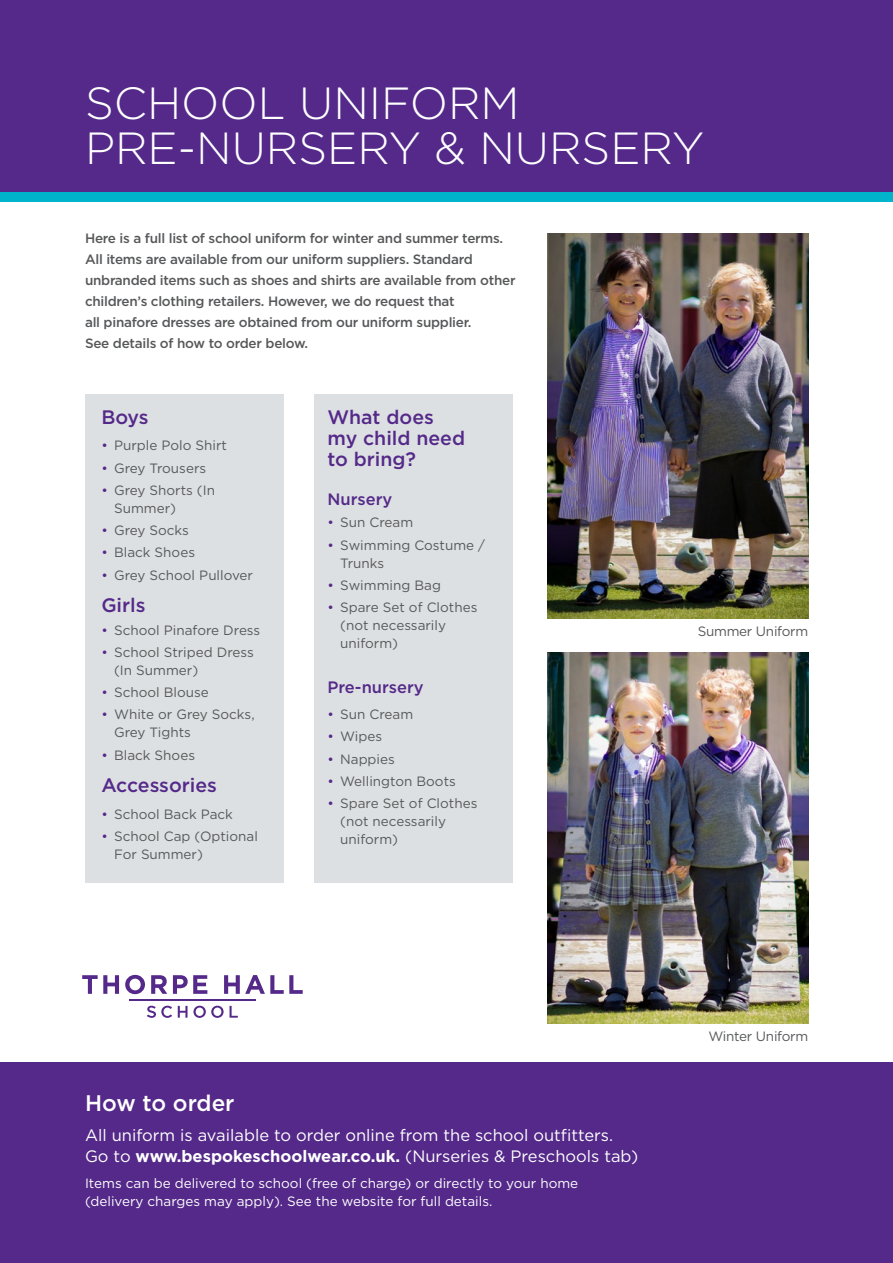
<style>
.page{position:relative;width:893px;height:1263px;background:#fff}
.page>*{position:absolute;margin:0;border:0;box-sizing:border-box;transform-origin:0 0}
._02_-_Body{font:300 45px/45px "Gotham HTF";color:#fff}
.t1{font:500 22.5px "Gotham HTF";color:#fff}
.t2{font:500 19.5px/21px "Gotham HTF";color:#542989}
.t3{font:16.5px/21px "Gotham HTF";color:#fff}
.t4{font:500 16.5px "Gotham HTF";color:#542989}
.main_text{font:13.5px/18px "Gotham HTF";color:#57585a}
._02_-_Body-2{font:500 13.5px/21px "Gotham HTF";letter-spacing:-.02em;color:#57585a}
.t5{font:13.5px/18px "Gotham HTF";color:#fff}
._02_-_Body-3{font:13.5px "Gotham HTF";letter-spacing:-.02em;color:#57585a}
.s1{color:#542989}
.s2{font-weight:700}
</style>
<div class="page">
<div style="left:0;top:0;width:893px;height:202px;background:#00b5cb"></div>
<div style="left:0;top:0;width:893px;height:191px;background:#542989"></div>
<img style="left:547px;top:653px;width:261px;height:371px">
<img style="left:547px;top:234px;width:261px;height:385px">
<div style="left:0;top:1062px;width:893px;height:201px;background:#542989"></div>
<div style="left:85px;top:394px;width:198px;height:488px;background:#dde0e2"></div>
<div style="left:315px;top:394px;width:198px;height:488px;background:#dde0e2"></div>
<svg style="left:147px;top:1006px;width:25px;height:12px"></svg>
<svg style="left:178px;top:1006px;width:46px;height:12px"></svg>
<svg style="left:230px;top:1006px;width:8px;height:12px"></svg>
<svg style="left:82px;top:975px;width:37px;height:19px"></svg>
<svg style="left:125px;top:975px;width:20px;height:19px"></svg>
<svg style="left:151px;top:975px;width:16px;height:19px"></svg>
<svg style="left:173px;top:975px;width:34px;height:19px"></svg>
<svg style="left:224px;top:975px;width:79px;height:19px"></svg>
<hr style="left:129px;top:999px;width:127px;height:1px;background:#542989">
<p class="_02_-_Body" style="left:85px;top:80px;width:621px">SCHOOL UNIFORM<br>PRE-NURSERY &amp; NURSERY</p>
<p class="_02_-_Body-2" style="left:85px;top:228px;width:432px">Here is a full list of school uniform for winter and summer terms.<br>All items are available from our uniform suppliers. Standard unbranded items such as shoes and shirts are available from other children’s clothing retailers. However, we do request that<br>all pinafore dresses are obtained from our uniform supplier.<br>See details of how to order below.</p>
<p class="t2" style="left:101px;top:406px;width:49px">Boys</p>
<p class="main_text" style="left:101px;top:436px;width:127px"><span class="s1">•</span> Purple Polo Shirt</p>
<p class="main_text" style="left:101px;top:459px;width:106px"><span class="s1">•</span> Grey Trousers</p>
<p class="main_text" style="left:114px;top:481px;width:102px;text-indent:-13px"><span class="s1">•</span> Grey Shorts (In<br>Summer)</p>
<p class="main_text" style="left:101px;top:521px;width:89px"><span class="s1">•</span> Grey Socks</p>
<p class="main_text" style="left:101px;top:543px;width:95px"><span class="s1">•</span> Black Shoes</p>
<p class="main_text" style="left:101px;top:566px;width:153px"><span class="s1">•</span> Grey School Pullover</p>
<p class="t2" style="left:101px;top:594px;width:46px">Girls</p>
<p class="main_text" style="left:101px;top:620px;width:160px"><span class="s1">•</span> School Pinafore Dress</p>
<p class="main_text" style="left:114px;top:643px;width:141px;text-indent:-13px"><span class="s1">•</span> School Striped Dress (In Summer)</p>
<p class="main_text" style="left:101px;top:683px;width:109px"><span class="s1">•</span> School Blouse</p>
<p class="main_text" style="left:114px;top:705px;width:142px;text-indent:-13px"><span class="s1">•</span> White or Grey Socks,<br>Grey Tights</p>
<p class="main_text" style="left:101px;top:745px;width:95px"><span class="s1">•</span> Black Shoes</p>
<p class="t2" style="left:101px;top:774px;width:117px">Accessories</p>
<p class="main_text" style="left:101px;top:804px;width:133px"><span class="s1">•</span> School Back Pack</p>
<p class="main_text" style="left:114px;top:827px;width:145px;text-indent:-13px"><span class="s1">•</span> School Cap (Optional<br>For Summer)</p>
<p class="t2" style="left:327px;top:406px;width:139px">What does my child need to bring?</p>
<p class="t4" style="left:327px;top:490px;width:66px">Nursery</p>
<p class="main_text" style="left:327px;top:513px;width:87px"><span class="s1">•</span> Sun Cream</p>
<p class="main_text" style="left:340px;top:536px;width:146px;text-indent:-13px"><span class="s1">•</span> Swimming Costume /<br>Trunks</p>
<p class="main_text" style="left:327px;top:576px;width:115px"><span class="s1">•</span> Swimming Bag</p>
<p class="main_text" style="left:340px;top:598px;width:139px;text-indent:-13px"><span class="s1">•</span> Spare Set of Clothes (not necessarily uniform)</p>
<p class="t4" style="left:327px;top:677px;width:98px">Pre-nursery</p>
<p class="main_text" style="left:327px;top:705px;width:87px"><span class="s1">•</span> Sun Cream</p>
<p class="main_text" style="left:327px;top:727px;width:56px"><span class="s1">•</span> Wipes</p>
<p class="main_text" style="left:327px;top:750px;width:69px"><span class="s1">•</span> Nappies</p>
<p class="main_text" style="left:327px;top:772px;width:130px"><span class="s1">•</span> Wellington Boots</p>
<p class="main_text" style="left:340px;top:794px;width:139px;text-indent:-13px"><span class="s1">•</span> Spare Set of Clothes (not necessarily uniform)</p>
<p class="_02_-_Body-3" style="left:698px;top:624px;width:112px">Summer Uniform</p>
<p class="t1" style="left:85px;top:1090px;width:151px">How to order</p>
<p class="t3" style="left:85px;top:1124px;width:555px">All uniform is available to order online from the school outfitters.<br>Go to <span class="s2">www.bespokeschoolwear.co.uk.</span> (Nurseries &amp; Preschools tab)</p>
<p class="t5" style="left:85px;top:1174px;width:495px">Items can be delivered to school (free of charge) or directly to your home (delivery charges may apply). See the website for full details.</p>
<p class="_02_-_Body-3" style="left:708px;top:1029px;width:101px">Winter Uniform</p>
</div>
